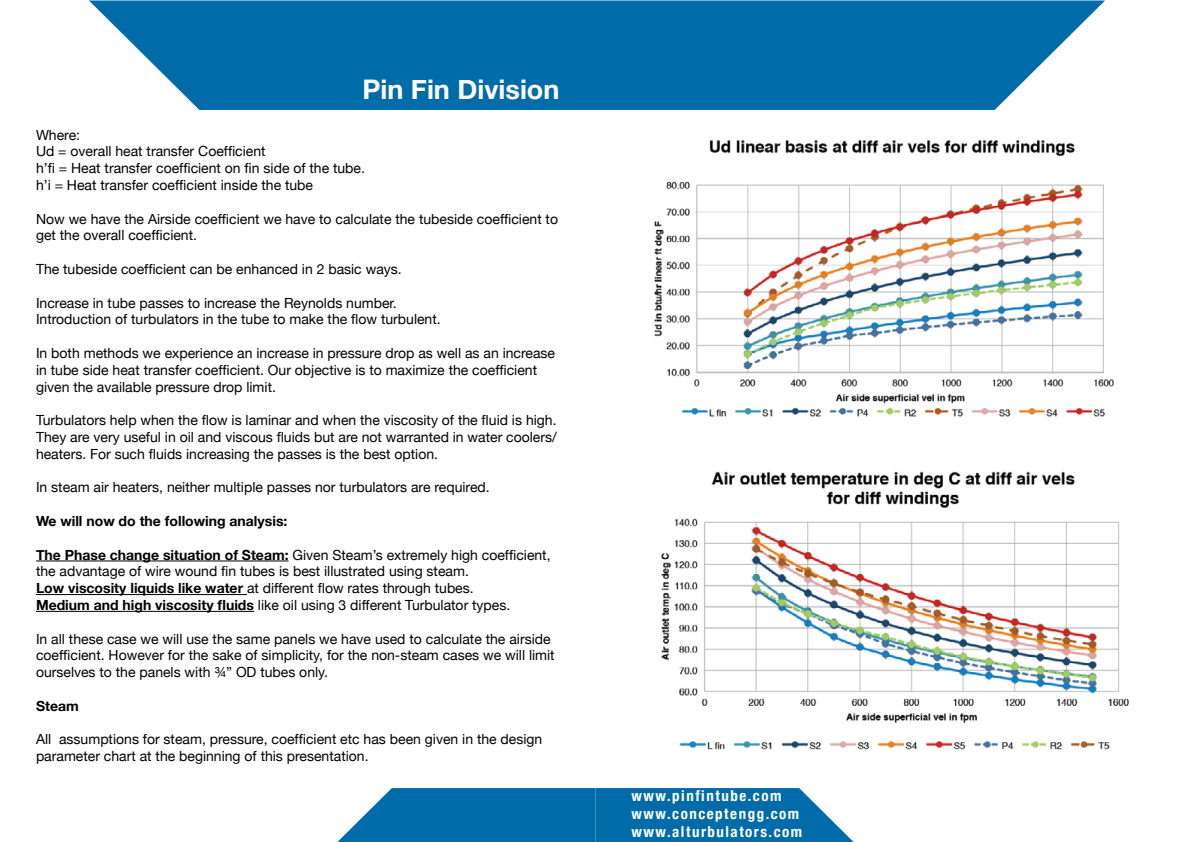
<style>
.page{position:relative;width:1191px;height:842px;background:#fff}
.page>*{position:absolute;margin:0;border:0;box-sizing:border-box;transform-origin:0 0}
.t1{font:700 27px "Helvetica Neue";color:#fff}
.t2{font:700 condensed 15px/18px "Helvetica Neue";letter-spacing:.1em;color:#fff}
.t3{font:14px/16.8px "Helvetica Neue";color:#000}
.t4{font:700 14px "Helvetica Neue";color:#000}
.s1{font-weight:700}
</style>
<div class="page">
<svg style="left:89px;top:1px;width:508px;height:109px;background:#1b7bb2"></svg>
<svg style="left:597px;top:1px;width:508px;height:109px;background:#1e7cb3"></svg>
<svg style="left:337px;top:788px;width:516px;height:54px;background:#1b7bb2"></svg>
<hr style="left:36px;top:561px;width:253px;height:1px;background:#000">
<hr style="left:36px;top:594px;width:211px;height:1px;background:#000">
<hr style="left:36px;top:611px;width:218px;height:1px;background:#000">
<img style="left:661px;top:471px;width:469px;height:279px">
<img style="left:654px;top:140px;width:460px;height:277px">
<h1 class="t1" style="left:362px;top:73px;width:198px">Pin Fin Division</h1>
<p class="t3" style="left:36px;top:126px;width:330px">Where:<br>Ud = overall heat transfer Coefficient<br>h’fi = Heat transfer coefficient on fin side of the tube. h’i = Heat transfer coefficient inside the tube</p>
<p class="t3" style="left:36px;top:210px;width:523px">Now we have the Airside coefficient we have to calculate the tubeside coefficient to get the overall coefficient.</p>
<p class="t3" style="left:36px;top:260px;width:367px">The tubeside coefficient can be enhanced in 2 basic ways.</p>
<p class="t3" style="left:36px;top:294px;width:406px">Increase in tube passes to increase the Reynolds number.<br>Introduction of turbulators in the tube to make the flow turbulent.</p>
<p class="t3" style="left:36px;top:344px;width:520px">In both methods we experience an increase in pressure drop as well as an increase in tube side heat transfer coefficient. Our objective is to maximize the coefficient given the available pressure drop limit.</p>
<p class="t3" style="left:36px;top:412px;width:522px;text-align:justify">Turbulators help when the flow is laminar and when the viscosity of the fluid is high.<br>They are very useful in oil and viscous fluids but are not warranted in water coolers/ heaters. For such fluids increasing the passes is the best option.</p>
<p class="t3" style="left:36px;top:479px;width:455px">In steam air heaters, neither multiple passes nor turbulators are required.</p>
<p class="t4" style="left:36px;top:512px;width:253px">We will now do the following analysis:</p>
<p class="t3" style="left:36px;top:546px;width:516px"><span class="s1">The Phase change situation of Steam:</span> Given Steam’s extremely high coefficient, the advantage of wire wound fin tubes is best illustrated using steam.<br><span class="s1">Low viscosity liquids like water</span> at different flow rates through tubes.<br><span class="s1">Medium and high viscosity fluids</span> like oil using 3 different Turbulator types.</p>
<p class="t3" style="left:36px;top:630px;width:520px">In all these case we will use the same panels we have used to calculate the airside coefficient. However for the sake of simplicity, for the non-steam cases we will limit ourselves to the panels with ¾” OD tubes only.</p>
<p class="t4" style="left:36px;top:697px;width:44px">Steam</p>
<p class="t3" style="left:36px;top:731px;width:508px">All assumptions for steam, pressure, coefficient etc has been given in the design parameter chart at the beginning of this presentation.</p>
<p class="t2" style="left:631px;top:787px;width:172px">www.pinfintube.com www.conceptengg.com www.alturbulators.com</p>
</div>
